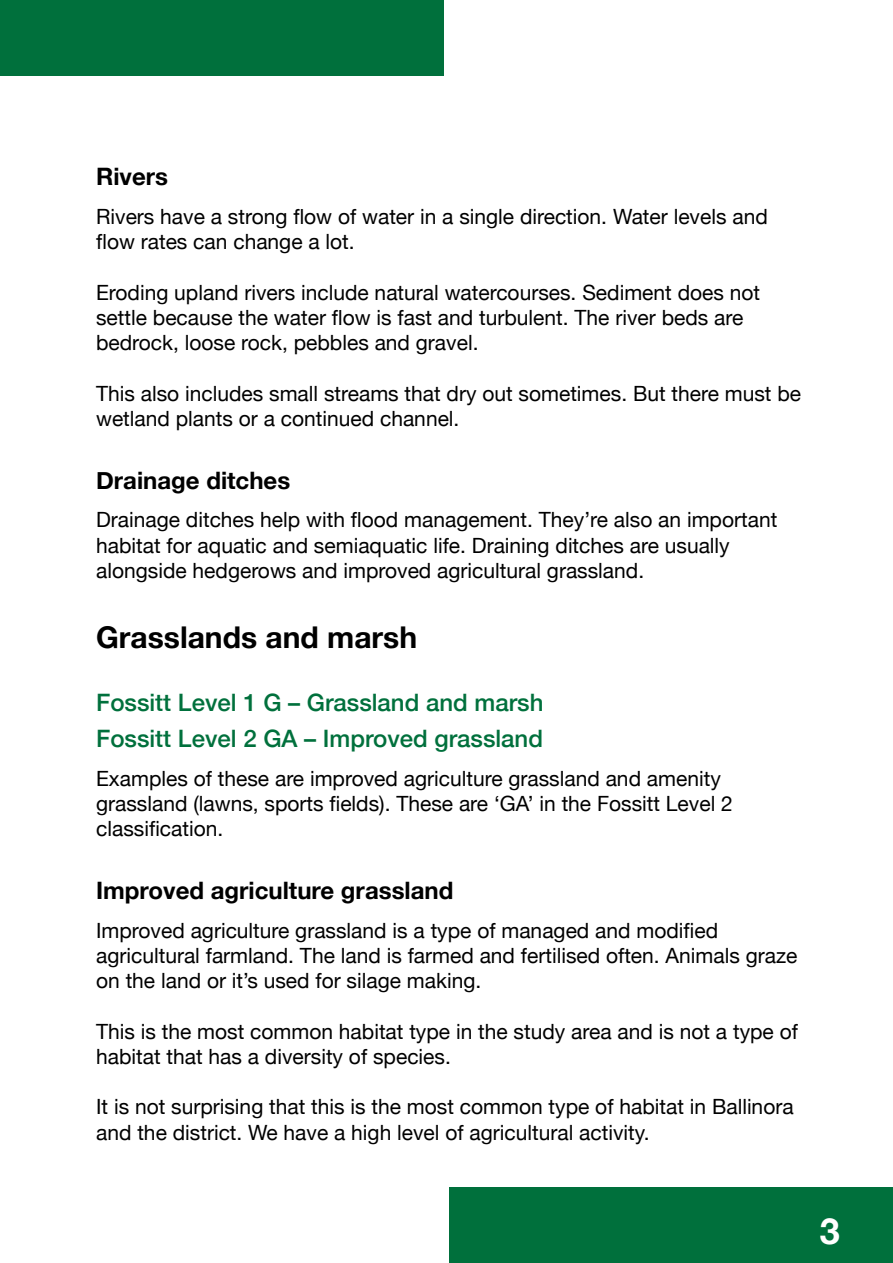
<style>
.page{position:relative;width:893px;height:1263px;background:#fff}
.page>*{position:absolute;margin:0;border:0;box-sizing:border-box;transform-origin:0 0}
.t1{font:700 36px "Helvetica Neue";color:#fff}
.t2{font:700 30px "Helvetica Neue";color:#000}
.t3{font:500 24px/36px "Helvetica Neue";color:#00703c}
.t4{font:700 24px "Helvetica Neue";color:#000}
.t5{font:21px/25.2px "Helvetica Neue";color:#000}
</style>
<div class="page">
<div style="left:449px;top:1188px;width:444px;height:75px;background:#00703c"></div>
<div style="left:0;top:0;width:444px;height:75px;background:#00703c"></div>
<p class="t4" style="left:96px;top:158px;width:73px">Rivers</p>
<p class="t5" style="left:96px;top:205px;width:673px">Rivers have a strong flow of water in a single direction. Water levels and flow rates can change a lot.</p>
<p class="t5" style="left:96px;top:281px;width:665px">Eroding upland rivers include natural watercourses. Sediment does not settle because the water flow is fast and turbulent. The river beds are bedrock, loose rock, pebbles and gravel.</p>
<p class="t5" style="left:96px;top:382px;width:706px">This also includes small streams that dry out sometimes. But there must be wetland plants or a continued channel.</p>
<p class="t4" style="left:96px;top:461px;width:196px">Drainage ditches</p>
<p class="t5" style="left:96px;top:509px;width:683px">Drainage ditches help with flood management. They’re also an important habitat for aquatic and semiaquatic life. Draining ditches are usually alongside hedgerows and improved agricultural grassland.</p>
<h2 class="t2" style="left:96px;top:614px;width:323px">Grasslands and marsh</h2>
<p class="t3" style="left:96px;top:683px;width:449px">Fossitt Level 1 G – Grassland and marsh<br>Fossitt Level 2 GA – Improved grassland</p>
<p class="t5" style="left:96px;top:767px;width:638px">Examples of these are improved agriculture grassland and amenity grassland (lawns, sports fields). These are ‘GA’ in the Fossitt Level 2 classification.</p>
<p class="t4" style="left:96px;top:872px;width:359px">Improved agriculture grassland</p>
<p class="t5" style="left:96px;top:919px;width:703px">Improved agriculture grassland is a type of managed and modified agricultural farmland. The land is farmed and fertilised often. Animals graze on the land or it’s used for silage making.</p>
<p class="t5" style="left:96px;top:1020px;width:703px">This is the most common habitat type in the study area and is not a type of habitat that has a diversity of species.</p>
<p class="t5" style="left:96px;top:1095px;width:699px">It is not surprising that this is the most common type of habitat in Ballinora and the district. We have a high level of agricultural activity.</p>
<h1 class="t1" style="left:820px;top:1203px;width:22px">3</h1>
</div>
